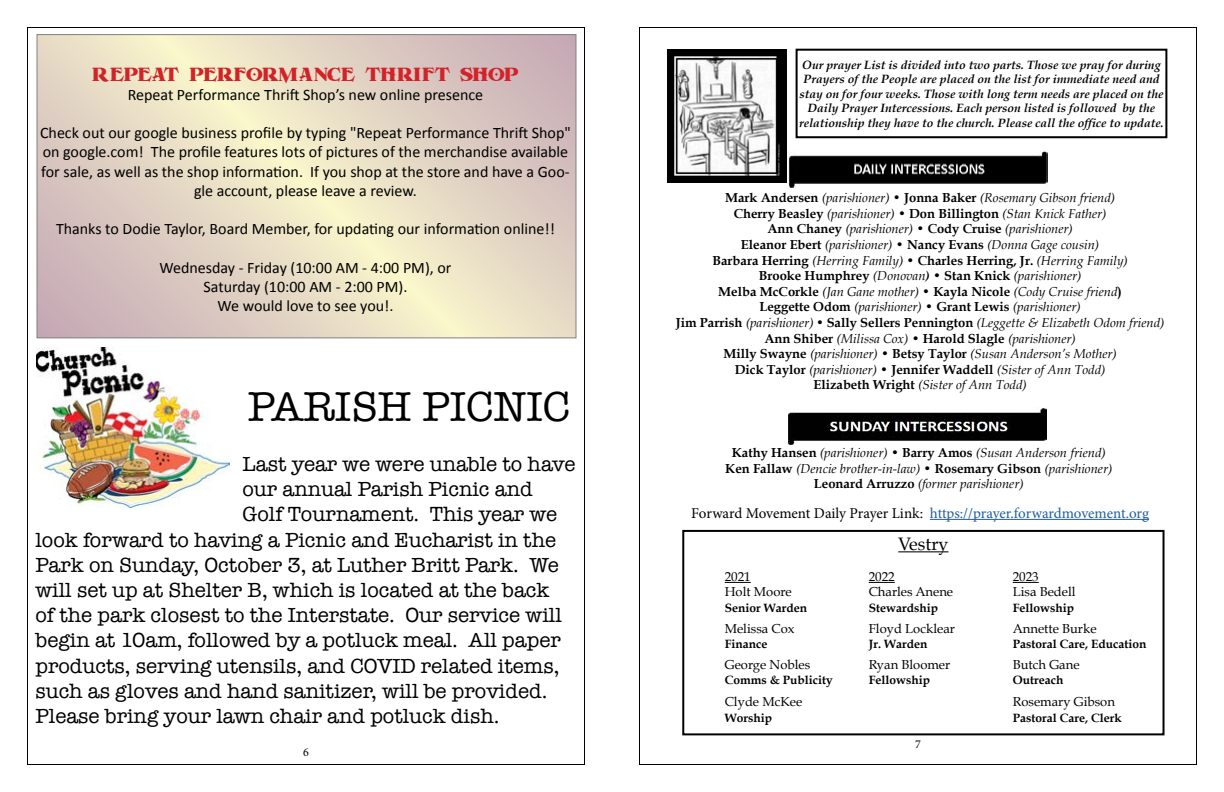
<style>
.page{position:relative;width:1224px;height:792px;background:#fff}
.page>*{position:absolute;margin:0;border:0;box-sizing:border-box;transform-origin:0 0}
.t1{font:43px "American Typewriter";color:#000}
.t2{font:21px "American Typewriter";color:#000}
.t3{font:21px "Forest";color:#d2232a}
.t4{font:18px "Book Antiqua";color:#000}
.t5{font:16px/19.2px "Calibri";color:#000;text-align:center}
.t6{font:15px "Minion Pro";letter-spacing:-.01em;color:#215e9e}
.t7{font:italic 13px/15.6px "Book Antiqua";color:#000;text-align:center}
.t8{font:13px "Book Antiqua";color:#000}
.t9{font:italic 700 12px/14.4px "Book Antiqua";color:#000;text-align:center}
.t10{font:700 12px "Book Antiqua";color:#000}
.t11{font:12px "Minion Pro";color:#000}
.s1{font-weight:700;font-style:normal}
.s2{font-style:normal}
.s3{font-weight:700}
.s4{color:#000}
</style>
<div class="page">
<img style="left:667px;top:50px;width:119px;height:133px">
<div style="left:796px;top:49px;width:371px;height:89px;border:2px solid #000"></div>
<img style="left:788px;top:151px;width:260px;height:37px">
<img style="left:788px;top:407px;width:259px;height:38px">
<hr style="left:898px;top:551px;width:51px;height:1px;background:#000">
<svg style="left:725px;top:582px;width:26px;height:1px"></svg>
<svg style="left:869px;top:582px;width:26px;height:1px"></svg>
<svg style="left:1013px;top:582px;width:26px;height:1px"></svg>
<div style="left:682px;top:530px;width:483px;height:205px;border:2px solid #000"></div>
<hr style="left:930px;top:519px;width:219px;height:1px;background:#215e9e">
<svg style="left:38px;top:36px;width:536px;height:300px;background:#e3d6c3"></svg>
<img style="left:36px;top:348px;width:194px;height:159px">
<h2 class="t3" style="left:92px;top:64px;width:428px">REPEAT PERFORMANCE THRIFT SHOP</h2>
<p class="t5" style="left:128px;top:85px;width:357px">Repeat Performance Thrift Shop’s new online presence</p>
<p class="t5" style="left:40px;top:123px;width:532px">Check out our google business profile by typing "Repeat Performance Thrift Shop" on google.com! The profile features lots of pictures of the merchandise available for sale, as well as the shop information. If you shop at the store and have a Goo&shy;gle account, please leave a review.</p>
<p class="t5" style="left:56px;top:219px;width:500px">Thanks to Dodie Taylor, Board Member, for updating our information online!!</p>
<p class="t5" style="left:160px;top:258px;width:293px">Wednesday - Friday (10:00 AM - 4:00 PM), or<br>Saturday (10:00 AM - 2:00 PM).<br>We would love to see you!.</p>
<h1 class="t1" style="left:248px;top:374px;width:324px">PARISH PICNIC</h1>
<h2 class="t2" style="left:242px;top:448px;width:335px">Last year we were unable to have</h2>
<h2 class="t2" style="left:242px;top:473px;width:292px">our annual Parish Picnic and</h2>
<h2 class="t2" style="left:242px;top:498px;width:316px">Golf Tournament. This year we</h2>
<h2 class="t2" style="left:36px;top:524px;width:522px">look forward to having a Picnic and Eucharist in the</h2>
<h2 class="t2" style="left:36px;top:549px;width:525px">Park on Sunday, October 3, at Luther Britt Park. We</h2>
<h2 class="t2" style="left:36px;top:574px;width:515px">will set up at Shelter B, which is located at the back</h2>
<h2 class="t2" style="left:36px;top:599px;width:528px">of the park closest to the Interstate. Our service will</h2>
<h2 class="t2" style="left:36px;top:624px;width:527px">begin at 10am, followed by a potluck meal. All paper</h2>
<h2 class="t2" style="left:36px;top:650px;width:526px">products, serving utensils, and COVID related items,</h2>
<h2 class="t2" style="left:36px;top:675px;width:513px">such as gloves and hand sanitizer, will be provided.</h2>
<h2 class="t2" style="left:36px;top:700px;width:466px">Please bring your lawn chair and potluck dish.</h2>
<p class="t11" style="left:303px;top:744px;width:7px">6</p>
<p class="t9" style="left:799px;top:58px;width:366px">Our prayer List is divided into two parts. Those we pray for during Prayers of the People are placed on the list for immediate need and stay on for four weeks. Those with long term needs are placed on the Daily Prayer Intercessions. Each person listed is followed by the relationship they have to the church. Please call the office to update.</p>
<p class="t7" style="left:676px;top:190px;width:490px"><span class="s1">Mark Andersen</span> (parishioner) <span class="s2">•</span> <span class="s1">Jonna Baker</span> (Rosemary Gibson friend)<br><span class="s1">Cherry Beasley</span> (parishioner) <span class="s2">•</span> <span class="s1">Don Billington</span> (Stan Knick Father)<br><span class="s1">Ann Chaney</span> (parishioner) <span class="s2">•</span> <span class="s1">Cody Cruise</span> (parishioner)<br><span class="s1">Eleanor Ebert</span> (parishioner) <span class="s2">•</span> <span class="s1">Nancy Evans</span> (Donna Gage cousin)<br><span class="s1">Barbara Herring</span> (Herring Family) <span class="s2">•</span> <span class="s1">Charles Herring, Jr.</span> (Herring Family)<br><span class="s1">Brooke Humphrey</span> (Donovan<span class="s3">)</span> <span class="s2">•</span> <span class="s1">Stan Knick</span> (parishioner)<br><span class="s1">Melba McCorkle</span> (Jan Gane mother) <span class="s2">•</span> <span class="s1">Kayla Nicole</span> (Cody Cruise friend<span class="s1">)<br>Leggette Odom</span> (parishioner) <span class="s2">•</span> <span class="s1">Grant Lewis</span> (parishioner)<br><span class="s1">Jim Parrish</span> (parishioner) • <span class="s1">Sally Sellers Pennington</span> (Leggette &amp; Elizabeth Odom friend)<br><span class="s1">Ann Shiber</span> (Milissa Cox) <span class="s2">•</span> <span class="s1">Harold Slagle</span> (parishioner)<br><span class="s1">Milly Swayne</span> (parishioner) <span class="s2">•</span> <span class="s1">Betsy Taylor</span> (Susan Anderson’s Mother)<br><span class="s1">Dick Taylor</span> (parishioner) <span class="s2">•</span> <span class="s1">Jennifer Waddell</span> (Sister of Ann Todd)<br><span class="s1">Elizabeth Wright</span> (Sister of Ann Todd)</p>
<p class="t7" style="left:725px;top:445px;width:389px"><span class="s1">Kathy Hansen</span> (parishioner) <span class="s2">•</span> <span class="s1">Barry Amos</span> (Susan Anderson friend)<br><span class="s1">Ken Fallaw</span> (Dencie brother-in-law) <span class="s2">•</span> <span class="s1">Rosemary Gibson</span> (parishioner)<br><span class="s1">Leonard Arruzzo</span> (former parishioner)</p>
<p class="t6" style="left:691px;top:503px;width:459px"><span class="s4">Forward Movement Daily Prayer Link:</span> https://prayer.forwardmovement.org</p>
<h3 class="t4" style="left:898px;top:532px;width:52px">Vestry</h3>
<p class="t8" style="left:725px;top:568px;width:27px">2021</p>
<p class="t8" style="left:869px;top:568px;width:27px">2022</p>
<p class="t8" style="left:1013px;top:568px;width:27px">2023</p>
<p class="t8" style="left:725px;top:584px;width:68px">Holt Moore</p>
<p class="t8" style="left:869px;top:584px;width:86px">Charles Anene</p>
<p class="t8" style="left:1013px;top:584px;width:64px">Lisa Bedell</p>
<p class="t10" style="left:725px;top:601px;width:84px">Senior Warden</p>
<p class="t10" style="left:869px;top:601px;width:71px">Stewardship</p>
<p class="t10" style="left:1013px;top:601px;width:63px">Fellowship</p>
<p class="t8" style="left:725px;top:620px;width:71px">Melissa Cox</p>
<p class="t8" style="left:869px;top:620px;width:88px">Floyd Locklear</p>
<p class="t8" style="left:1013px;top:620px;width:85px">Annette Burke</p>
<p class="t10" style="left:725px;top:637px;width:44px">Finance</p>
<p class="t10" style="left:869px;top:637px;width:60px">Jr. Warden</p>
<p class="t10" style="left:1013px;top:637px;width:135px">Pastoral Care, Education</p>
<p class="t8" style="left:725px;top:656px;width:87px">George Nobles</p>
<p class="t8" style="left:869px;top:656px;width:83px">Ryan Bloomer</p>
<p class="t8" style="left:1013px;top:656px;width:68px">Butch Gane</p>
<p class="t10" style="left:725px;top:673px;width:109px">Comms &amp; Publicity</p>
<p class="t10" style="left:869px;top:673px;width:63px">Fellowship</p>
<p class="t10" style="left:1013px;top:673px;width:52px">Outreach</p>
<p class="t8" style="left:725px;top:693px;width:79px">Clyde McKee</p>
<p class="t8" style="left:1013px;top:693px;width:104px">Rosemary Gibson</p>
<p class="t10" style="left:725px;top:710px;width:49px">Worship</p>
<p class="t10" style="left:1013px;top:710px;width:110px">Pastoral Care, Clerk</p>
<p class="t11" style="left:915px;top:736px;width:7px">7</p>
</div>
